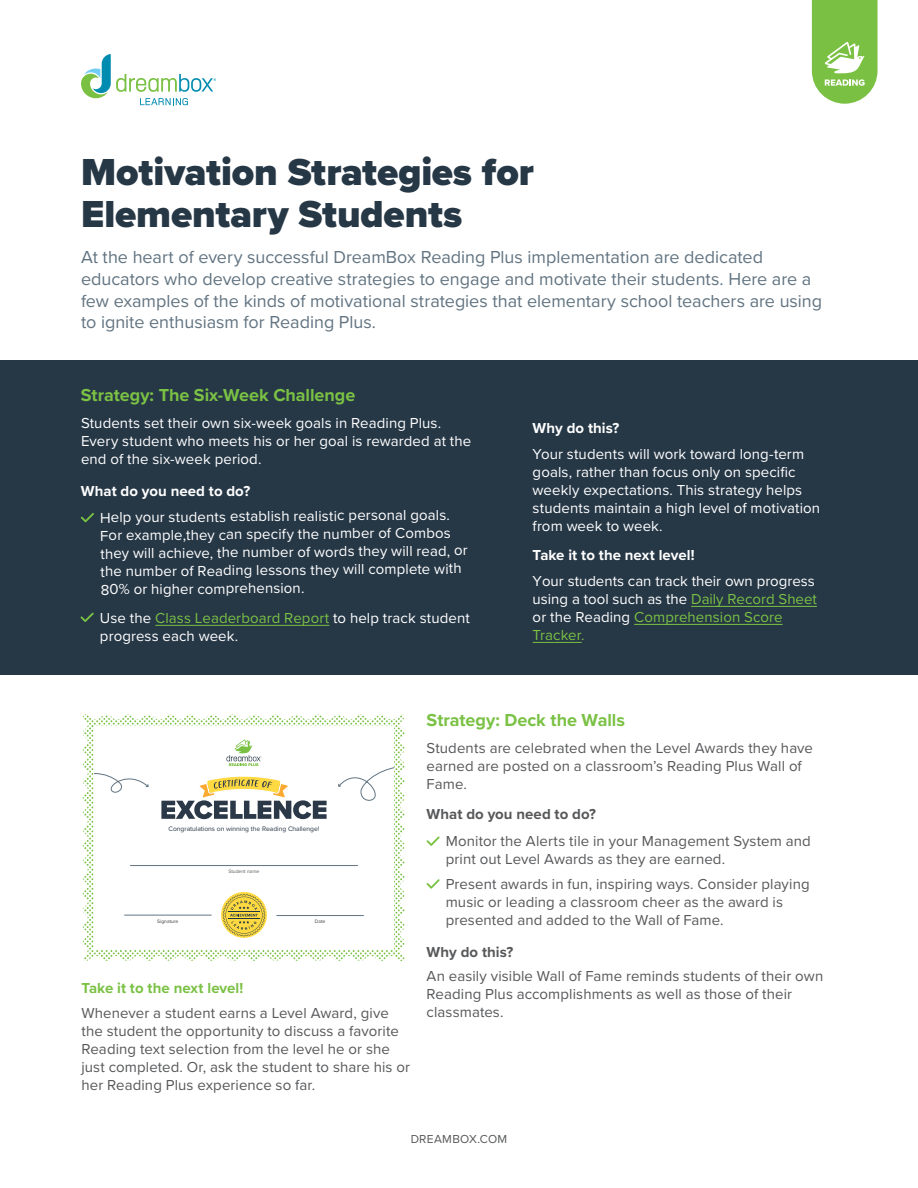
<style>
.page{position:relative;width:918px;height:1188px;background:#fff}
.page>*{position:absolute;margin:0;border:0;box-sizing:border-box;transform-origin:0 0}
.t1{font:900 39px "Proxima Nova";letter-spacing:-.005em;color:#263746}
.Subhead-Reading{font:18px/21.6px "Proxima Nova";color:#627481}
.t2{font:700 18px "Proxima Nova";letter-spacing:-.005em;color:#7ac144}
.t3{font:15px/18px "Proxima Nova";letter-spacing:.005em;color:#fff}
.t4{font:15px/18px "Proxima Nova";letter-spacing:.005em;color:#57585a}
.t5{font:15px/18px "Proxima Nova";color:#7ac144}
.t6{font:700 15px "Proxima Nova";letter-spacing:.005em;color:#57585a}
.t7{font:700 15px "Proxima Nova";letter-spacing:.005em;color:#7ac144}
.t8{font:700 15px "Proxima Nova";letter-spacing:.005em;color:#fff}
.t9{font:12px "Proxima Nova";letter-spacing:.02em;color:#57585a}
.t10{font:6.75px "Proxima Nova";letter-spacing:-.005em;color:#2a3848}
.t11{font:5.1px "Proxima Nova";color:#414042}
.t12{font:5.1px "Proxima Nova";color:#58595b}
.s1{color:#7ac144}
.s2{font-weight:700}
.s3{color:#fff}
</style>
<div class="page">
<svg style="left:81px;top:54px;width:135px;height:51px"></svg>
<svg style="left:812px;top:0;width:66px;height:104px;background:#92cc65"></svg>
<div style="left:0;top:360px;width:918px;height:315px;background:#263746"></div>
<svg style="left:81px;top:513px;width:13px;height:9px"></svg>
<svg style="left:80px;top:613px;width:14px;height:9px"></svg>
<hr style="left:155px;top:625px;width:174px;height:1px;background:#7ac144">
<svg style="left:427px;top:836px;width:13px;height:10px"></svg>
<svg style="left:427px;top:879px;width:13px;height:10px"></svg>
<svg style="left:82px;top:714px;width:323px;height:247px"></svg>
<hr style="left:130px;top:865px;width:228px;height:1px;background:#627481">
<hr style="left:124px;top:915px;width:88px;height:1px;background:#627481">
<hr style="left:276px;top:915px;width:88px;height:1px;background:#627481">
<svg style="left:221px;top:892px;width:46px;height:46px"></svg>
<svg style="left:223px;top:894px;width:42px;height:42px;background:#d9c258"></svg>
<svg style="left:161px;top:777px;width:166px;height:42px"></svg>
<svg style="left:227px;top:739px;width:35px;height:27px"></svg>
<svg style="left:94px;top:764px;width:55px;height:31px"></svg>
<svg style="left:338px;top:762px;width:56px;height:41px"></svg>
<hr style="left:691px;top:606px;width:126px;height:1px;background:#7ac144">
<hr style="left:634px;top:624px;width:149px;height:1px;background:#7ac144">
<hr style="left:533px;top:642px;width:49px;height:1px;background:#7ac144">
<p class="t1" style="left:81px;top:143px;width:454px">Motivation Strategies for</p>
<p class="t1" style="left:81px;top:184px;width:383px">Elementary Students</p>
<p class="Subhead-Reading" style="left:81px;top:246px;width:743px">At the heart of every successful DreamBox Reading Plus implementation are dedicated educators who develop creative strategies to engage and motivate their students. Here are a few examples of the kinds of motivational strategies that elementary school teachers are using to ignite enthusiasm for Reading Plus.</p>
<p class="t2" style="left:81px;top:382px;width:276px">Strategy: The Six-Week Challenge</p>
<p class="t3" style="left:81px;top:413px;width:392px">Students set their own six-week goals in Reading Plus.<br>Every student who meets his or her goal is rewarded at the end of the six-week period.</p>
<p class="t8" style="left:81px;top:480px;width:171px">What do you need to do?</p>
<p class="t3" style="left:99px;top:510px;width:369px;rotate:-1deg">Help your students establish realistic personal goals.<br>For example,they can specify the number of Combos they will achieve, the number of words they will read, or the number of Reading lessons they will complete with 80% or higher comprehension.</p>
<p class="t3" style="left:100px;top:608px;width:371px">Use the <span class="s1">Class Leaderboard Report</span> to help track student progress each week.</p>
<p class="t3" style="left:533px;top:415px;width:273px;line-height:26px"><span class="s2">Why do this?<br></span>Your students will work toward long-term</p>
<p class="t3" style="left:533px;top:463px;width:289px">goals, rather than focus only on specific weekly expectations. This strategy helps students maintain a high level of motivation from week to week.</p>
<p class="t3" style="left:533px;top:542px;width:284px;line-height:25.3px"><span class="s2">Take it to the next level!<br></span>Your students can track their own progress</p>
<p class="t5" style="left:533px;top:589px;width:286px"><span class="s3">using a tool such as the</span> Daily Record Sheet <span class="s3">or the Reading</span> Comprehension Score<br>Tracker.</p>
<p class="t10" style="left:168px;top:824px;width:153px">Congratulations on winning the Reading Challenge!</p>
<p class="t12" style="left:229px;top:868px;width:32px">Student name</p>
<p class="t11" style="left:157px;top:917px;width:23px">Signature</p>
<p class="t11" style="left:315px;top:917px;width:12px">Date</p>
<p class="t7" style="left:81px;top:977px;width:163px">Take it to the next level!</p>
<p class="t4" style="left:81px;top:1004px;width:330px">Whenever a student earns a Level Award, give the student the opportunity to discuss a favorite Reading text selection from the level he or she just completed. Or, ask the student to share his or her Reading Plus experience so far.</p>
<p class="t2" style="left:427px;top:707px;width:200px">Strategy: Deck the Walls</p>
<p class="t4" style="left:427px;top:739px;width:388px">Students are celebrated when the Level Awards they have earned are posted on a classroom’s Reading Plus Wall of<br>Fame.</p>
<p class="t6" style="left:427px;top:803px;width:171px">What do you need to do?</p>
<p class="t4" style="left:446px;top:831px;width:367px">Monitor the Alerts tile in your Management System and print out Level Awards as they are earned.</p>
<p class="t4" style="left:446px;top:874px;width:365px">Present awards in fun, inspiring ways. Consider playing music or leading a classroom cheer as the award is presented and added to the Wall of Fame.</p>
<p class="t6" style="left:427px;top:941px;width:88px">Why do this?</p>
<p class="t4" style="left:427px;top:966px;width:398px">An easily visible Wall of Fame reminds students of their own<br>Reading Plus accomplishments as well as those of their classmates.</p>
<p class="t9" style="left:411px;top:1131px;width:98px">DREAMBOX.COM</p>
</div>
